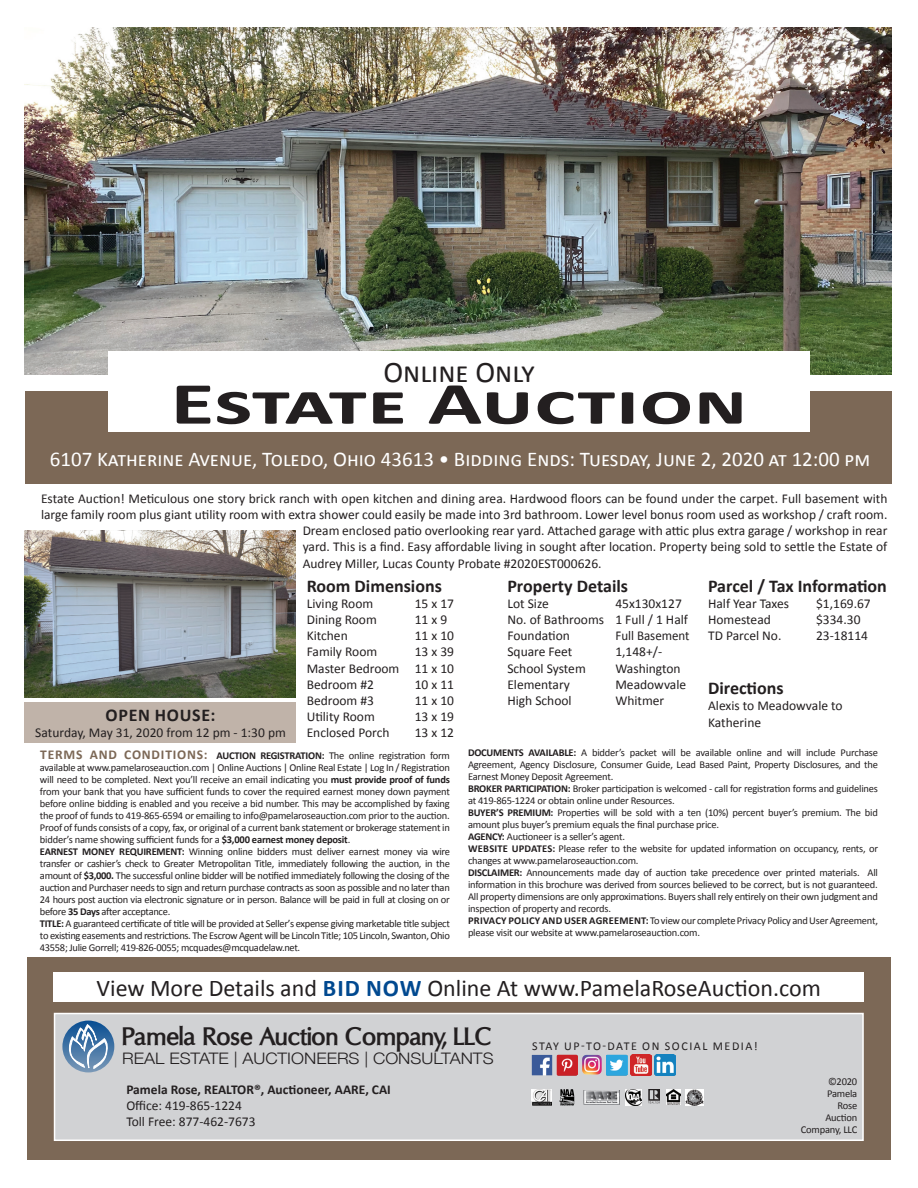
<style>
.page{position:relative;width:918px;height:1188px;background:#fff}
.page>*{position:absolute;margin:0;border:0;box-sizing:border-box;transform-origin:0 0}
.t1{font:700 60px "Calibri";color:#231f20;scale:1.5 1}
.t2{font:30px "Calibri";color:#231f20}
.t3{font:700 25.8px "Oregon LDO";color:#231f20}
.t4{font:24px "Calibri";color:#231f20}
.t5{font:21px "Calibri";color:#fff}
.t6{font:700 18px "Calibri";color:#231f20}
.t7{font:700 18px "Calibri";letter-spacing:.04em;color:#231f20}
.t8{font:300 15.9px "Helvetica Neue";color:#231f20;scale:1.1 1}
.t9{font:13.5px/16.2px "Calibri";color:#231f20}
.t10{font:700 13.5px "Calibri";color:#231f20}
.t11{font:13.5px "Calibri";color:#231f20;scale:.96 1}
.t12{font:12px "Calibri";letter-spacing:.13em;color:#231f20}
.t13{font:10.5px/12px "Calibri";letter-spacing:-.02em;color:#231f20}
.s1{font-weight:700;font-size:13.5px;color:#7c6856}
.s2{font-weight:700}
.s3{font-weight:700;color:#014990}
</style>
<div class="page">
<div style="left:25px;top:392px;width:867px;height:92px;background:#7c6856"></div>
<img style="left:25px;top:27px;width:867px;height:348px">
<div style="left:108px;top:351px;width:702px;height:81px;background:#fff"></div>
<div style="left:27px;top:957px;width:864px;height:202px;background:#7c6856"></div>
<div style="left:54px;top:972px;width:810px;height:30px;background:#fff"></div>
<div style="left:54px;top:1013px;width:810px;height:128px;background:#d1d2d4;border:2px solid #fff"></div>
<svg style="left:62px;top:1021px;width:52px;height:51px"></svg>
<svg style="left:69px;top:1024px;width:39px;height:45px;background:#7599bc"></svg>
<img style="left:582px;top:1055px;width:20px;height:20px">
<img style="left:655px;top:1055px;width:20px;height:20px">
<img style="left:631px;top:1055px;width:20px;height:20px">
<img style="left:557px;top:1054px;width:21px;height:22px">
<img style="left:532px;top:1055px;width:20px;height:20px">
<img style="left:606px;top:1055px;width:21px;height:21px">
<img style="left:649px;top:1090px;width:11px;height:14px">
<img style="left:532px;top:1089px;width:20px;height:17px">
<svg style="left:559px;top:1089px;width:16px;height:17px"></svg>
<img style="left:584px;top:1090px;width:36px;height:15px">
<img style="left:625px;top:1090px;width:17px;height:16px">
<img style="left:666px;top:1090px;width:14px;height:15px">
<img style="left:685px;top:1089px;width:18px;height:17px">
<img style="left:25px;top:530px;width:271px;height:168px">
<div style="left:25px;top:702px;width:271px;height:40px;background:#c0b3a9"></div>
<h2 class="t2" style="left:383px;top:353px;width:153px">Online Only</h2>
<h1 class="t1" style="left:171px;top:365px;width:386px">Estate Auction</h1>
<h3 class="t5" style="left:50px;top:446px;width:822px">6107 Katherine Avenue, Toledo, Ohio 43613 • Bidding Ends: Tuesday, June 2, 2020 at 12:00 pm</h3>
<p class="t9" style="left:41px;top:490px;width:848px">Estate Auction! Meticulous one story brick ranch with open kitchen and dining area. Hardwood floors can be found under the carpet. Full basement with</p>
<p class="t9" style="left:41px;top:507px;width:848px">large family room plus giant utility room with extra shower could easily be made into 3rd bathroom. Lower level bonus room used as workshop / craft room.</p>
<p class="t9" style="left:303px;top:523px;width:586px">Dream enclosed patio overlooking rear yard. Attached garage with attic plus extra garage / workshop in rear</p>
<p class="t9" style="left:303px;top:539px;width:586px">yard. This is a find. Easy affordable living in sought after location. Property being sold to settle the Estate of</p>
<p class="t9" style="left:303px;top:555px;width:300px">Audrey Miller, Lucas County Probate #2020EST000626.</p>
<h3 class="t6" style="left:307px;top:574px;width:137px">Room Dimensions</h3>
<p class="t9" style="left:307px;top:595px;width:68px">Living Room</p>
<p class="t9" style="left:415px;top:595px;width:41px">15 x 17</p>
<p class="t9" style="left:307px;top:611px;width:72px">Dining Room</p>
<p class="t9" style="left:415px;top:611px;width:34px">11 x 9</p>
<p class="t9" style="left:307px;top:628px;width:43px">Kitchen</p>
<p class="t9" style="left:415px;top:628px;width:41px">11 x 10</p>
<p class="t9" style="left:307px;top:644px;width:72px">Family Room</p>
<h3 class="t6" style="left:708px;top:574px;width:180px">Parcel / Tax Information</h3>
<p class="t9" style="left:708px;top:595px;width:83px">Half Year Taxes</p>
<p class="t9" style="left:816px;top:595px;width:56px">$1,169.67</p>
<p class="t9" style="left:708px;top:611px;width:64px">Homestead</p>
<p class="t9" style="left:816px;top:611px;width:46px">$334.30</p>
<p class="t9" style="left:708px;top:628px;width:75px">TD Parcel No.</p>
<p class="t9" style="left:816px;top:628px;width:54px">23-18114</p>
<h3 class="t6" style="left:507px;top:574px;width:122px">Property Details</h3>
<p class="t9" style="left:507px;top:595px;width:43px">Lot Size</p>
<p class="t9" style="left:507px;top:595px;width:182px;text-indent:108px">45x130x127<br>No. of Bathrooms 1 Full / 1 Half<br>Foundation</p>
<p class="t11" style="left:615px;top:627px;width:79px">Full Basement</p>
<p class="t9" style="left:507px;top:644px;width:67px">Square Feet</p>
<p class="t9" style="left:615px;top:644px;width:48px">1,148+/-</p>
<p class="t9" style="left:507px;top:660px;width:80px">School System</p>
<p class="t9" style="left:615px;top:660px;width:67px">Washington</p>
<p class="t9" style="left:507px;top:676px;width:64px">Elementary</p>
<p class="t9" style="left:615px;top:676px;width:72px">Meadowvale</p>
<p class="t9" style="left:507px;top:692px;width:66px">High School</p>
<p class="t9" style="left:615px;top:692px;width:50px">Whitmer</p>
<p class="t9" style="left:307px;top:644px;width:149px;text-align:justify;text-indent:108px">13 x 39<br>Master Bedroom 11 x 10<br>Bedroom #2</p>
<p class="t9" style="left:415px;top:676px;width:41px">10 x 11</p>
<h3 class="t6" style="left:708px;top:677px;width:77px">Directions</h3>
<p class="t9" style="left:708px;top:698px;width:136px">Alexis to Meadowvale to</p>
<p class="t9" style="left:307px;top:692px;width:69px">Bedroom #3</p>
<p class="t9" style="left:415px;top:692px;width:41px">11 x 10</p>
<p class="t9" style="left:307px;top:709px;width:70px">Utility Room</p>
<p class="t9" style="left:415px;top:709px;width:41px">13 x 19</p>
<p class="t9" style="left:307px;top:725px;width:84px">Enclosed Porch</p>
<p class="t9" style="left:415px;top:725px;width:41px">13 x 12</p>
<h3 class="t7" style="left:106px;top:703px;width:111px">OPEN HOUSE:</h3>
<p class="t9" style="left:708px;top:714px;width:55px">Katherine</p>
<p class="t9" style="left:35px;top:725px;width:252px">Saturday, May 31, 2020 from 12 pm - 1:30 pm</p>
<p class="t13" style="left:40px;top:750px;width:412px"><span class="s1">TERMS AND CONDITIONS:</span> <span class="s2">AUCTION REGISTRATION:</span> The online registration form available at www.pamelaroseauction.com | Online Auctions | Online Real Estate | Log In / Registration will need to be completed. Next you’ll receive an email indicating you <span class="s2">must provide proof of funds </span>from your bank that you have sufficient funds to cover the required earnest money down payment before online bidding is enabled and you receive a bid number. This may be accomplished by faxing the proof of funds to 419-865-6594 or emailing to info@pamelaroseauction.com prior to the auction.<br>Proof of funds consists of a copy, fax, or original of a current bank statement or brokerage statement in bidder’s name showing sufficient funds for a <span class="s2">$3,000 earnest money deposit</span>.<br><span class="s2">EARNEST MONEY REQUIREMENT:</span> Winning online bidders must deliver earnest money via wire transfer or cashier’s check to Greater Metropolitan Title, immediately following the auction, in the amount of <span class="s2">$3,000.</span> The successful online bidder will be notified immediately following the closing of the auction and Purchaser needs to sign and return purchase contracts as soon as possible and no later than 24 hours post auction via electronic signature or in person. Balance will be paid in full at closing on or before <span class="s2">35 Days</span> after acceptance.<br><span class="s2">TITLE:</span> A guaranteed certificate of title will be provided at Seller’s expense giving marketable title subject to existing easements and restrictions. The Escrow Agent will be Lincoln Title; 105 Lincoln, Swanton, Ohio 43558; Julie Gorrell; 419-826-0055; mcquades@mcquadelaw.net.</p>
<p class="t13" style="left:468px;top:746px;width:412px"><span class="s2">DOCUMENTS AVAILABLE:</span> A bidder’s packet will be available online and will include Purchase Agreement, Agency Disclosure, Consumer Guide, Lead Based Paint, Property Disclosures, and the Earnest Money Deposit Agreement.<br><span class="s2">BROKER PARTICIPATION:</span> Broker participation is welcomed - call for registration forms and guidelines at 419-865-1224 or obtain online under Resources.<br><span class="s2">BUYER’S PREMIUM:</span> Properties will be sold with a ten (10%) percent buyer’s premium. The bid amount plus buyer’s premium equals the final purchase price.<br><span class="s2">AGENCY:</span> Auctioneer is a seller’s agent.<br><span class="s2">WEBSITE UPDATES:</span> Please refer to the website for updated information on occupancy, rents, or changes at www.pamelaroseauction.com.<br><span class="s2">DISCLAIMER:</span> Announcements made day of auction take precedence over printed materials. All information in this brochure was derived from sources believed to be correct, but is not guaranteed.<br>All property dimensions are only approximations. Buyers shall rely entirely on their own judgment and inspection of property and records.<br><span class="s2">PRIVACY POLICY AND USER AGREEMENT:</span> To view our complete Privacy Policy and User Agreement, please visit our website at www.pamelaroseauction.com.</p>
<h3 class="t4" style="left:97px;top:972px;width:726px">View More Details and <span class="s3">BID NOW</span> Online At www.PamelaRoseAuction.com</h3>
<h3 class="t3" style="left:122px;top:1022px;width:371px">Pamela Rose Auction Company, LLC</h3>
<h3 class="t8" style="left:122px;top:1046px;width:339px">REAL ESTATE | AUCTIONEERS | CONSULTANTS</h3>
<p class="t10" style="left:126px;top:1080px;width:266px">Pamela Rose, REALTOR®, Auctioneer, AARE, CAI</p>
<p class="t9" style="left:126px;top:1097px;width:131px">Office: 419-865-1224<br>Toll Free: 877-462-7673</p>
<p class="t12" style="left:532px;top:1038px;width:227px">STAY UP-TO-DATE ON SOCIAL MEDIA!</p>
<p class="t13" style="left:801px;top:1075px;width:58px;text-align:right">©2020<br>Pamela<br>Rose<br>Auction<br>Company, LLC</p>
</div>
